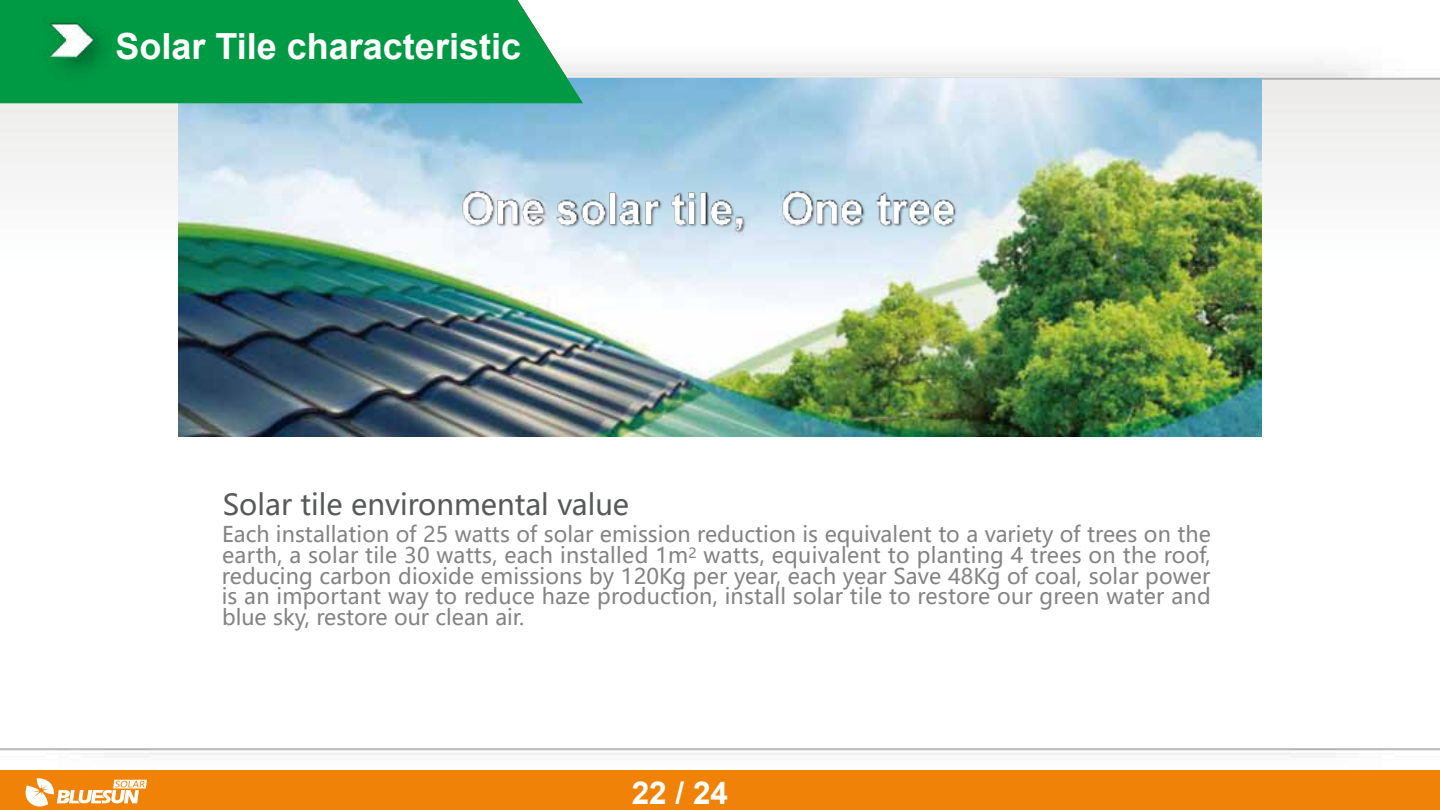
<style>
.page{position:relative;width:1440px;height:810px;background:#fff}
.page>*{position:absolute;margin:0;border:0;box-sizing:border-box;transform-origin:0 0}
.t1{font:700 36px "Arial";color:#fff}
.t2{font:700 31.5px "Arial";color:#fff}
.t3{font:28.65px "Microsoft Ya Hei";color:#585959}
.t4{font:28.65px "Microsoft Ya Hei";color:#fff}
.t5{font:21.45px/20.5px "Microsoft Ya Hei";color:#838383;text-align:justify}
.s1{font-size:28.5px}
</style>
<div class="page">
<img style="left:0;top:63px;width:1440px;height:708px">
<img style="left:179px;top:78px;width:1082px;height:358px">
<img style="left:461px;top:191px;width:86px;height:38px">
<img style="left:555px;top:191px;width:181px;height:38px">
<img style="left:733px;top:216px;width:14px;height:19px">
<img style="left:780px;top:191px;width:37px;height:38px">
<img style="left:815px;top:192px;width:142px;height:37px">
<div style="left:0;top:771px;width:1440px;height:39px;background:#f08307"></div>
<svg style="left:0;top:0;width:583px;height:103px;background:#119f50"></svg>
<svg style="left:25px;top:778px;width:122px;height:29px"></svg>
<h3 class="t4" style="left:206px;top:15px;width:315px"><span class="s1">Solar Tile</span> characteristic</h3>
<h1 class="t1" style="left:116px;top:21px;width:407px">Solar Tile characteristic</h1>
<h3 class="t3" style="left:223px;top:485px;width:408px">Solar tile environmental value</h3>
<p class="t5" style="left:222px;top:524px;width:991px">Each installation of 25 watts of solar emission reduction is equivalent to a variety of trees on the earth, a solar tile 30 watts, each installed 1m<sup>2</sup> watts, equivalent to planting 4 trees on the roof, reducing carbon dioxide emissions by 120Kg per year, each year Save 48Kg of coal, solar power is an important way to reduce haze production, install solar tile to restore our green water and blue sky, restore our clean air.</p>
<h2 class="t2" style="left:632px;top:770px;width:98px">22 / 24</h2>
</div>
